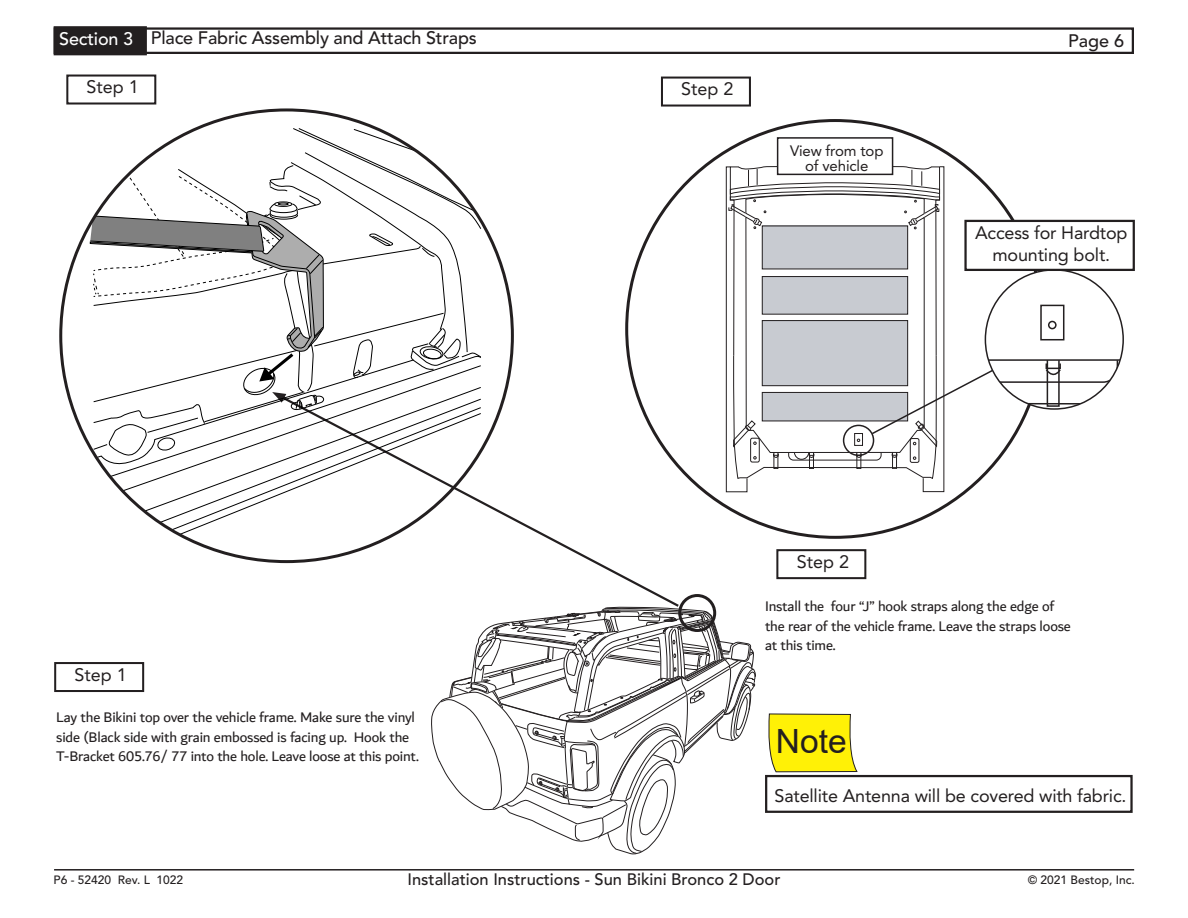
<style>
.page{position:relative;width:1188px;height:918px;background:#fff}
.page>*{position:absolute;margin:0;border:0;box-sizing:border-box;transform-origin:0 0}
.t1{font:33.45px "Arial";color:#231f20}
.t2{font:18px/21.6px "Avenir LT Std";letter-spacing:-.01em;color:#231f20;text-align:center}
.t3{font:500 18px "Avenir LT Std";letter-spacing:-.01em;color:#231f20}
.t4{font:500 18px "Avenir LT Std";letter-spacing:-.01em;color:#fff}
.t5{font:500 16.5px "Avenir LT Std";color:#231f20}
.t6{font:15px/19.5px "Dubai";letter-spacing:-.01em;color:#231f20}
.t7{font:15px/15px "Avenir LT Std";letter-spacing:-.01em;color:#231f20;text-align:center}
.t8{font:500 12px "Avenir LT Std";color:#231f20}
</style>
<div class="page">
<hr style="left:54px;top:869px;width:1080px;height:2px;background:#231f20">
<div style="left:54px;top:27px;width:1080px;height:27px;border:2px solid #231f20"></div>
<svg style="left:431px;top:607px;width:325px;height:247px"></svg>
<svg style="left:726px;top:165px;width:397px;height:327px"></svg>
<div style="left:966px;top:221px;width:168px;height:49px;background:#fff"></div>
<div style="left:964px;top:220px;width:171px;height:51px;border:2px solid #231f20"></div>
<div style="left:55px;top:27px;width:91px;height:27px;background:#231f20"></div>
<div style="left:54px;top:26px;width:93px;height:29px;border:2px solid #231f20"></div>
<svg style="left:66px;top:74px;width:91px;height:31px"></svg>
<svg style="left:281px;top:393px;width:400px;height:216px"></svg>
<svg style="left:208px;top:549px;width:274px;height:13px"></svg>
<svg style="left:168px;top:468px;width:314px;height:81px"></svg>
<svg style="left:131px;top:502px;width:350px;height:28px"></svg>
<svg style="left:101px;top:468px;width:380px;height:34px"></svg>
<svg style="left:90px;top:127px;width:392px;height:341px"></svg>
<div style="left:678px;top:594px;width:38px;height:38px;border:3px solid #231f20;border-radius:50%"></div>
<svg style="left:54px;top:662px;width:91px;height:30px"></svg>
<svg style="left:776px;top:549px;width:91px;height:31px"></svg>
<svg style="left:661px;top:76px;width:90px;height:31px"></svg>
<svg style="left:768px;top:714px;width:90px;height:58px"></svg>
<div style="left:765px;top:775px;width:368px;height:38px;border:2px solid #231f20"></div>
<div style="left:778px;top:138px;width:115px;height:36px;background:#fff"></div>
<div style="left:777px;top:137px;width:116px;height:38px;border:2px solid #231f20"></div>
<p class="t4" style="left:59px;top:29px;width:75px">Section 3</p>
<p class="t3" style="left:151px;top:28px;width:327px">Place Fabric Assembly and Attach Straps</p>
<p class="t2" style="left:87px;top:76px;width:54px">Step 1</p>
<p class="t2" style="left:75px;top:664px;width:54px">Step 1</p>
<p class="t6" style="left:56px;top:707px;width:364px">Lay the Bikini top over the vehicle frame. Make sure the vinyl side (Black side with grain embossed is facing up. Hook the<br>T-Bracket 605.76/ 77 into the hole. Leave loose at this point.</p>
<p class="t2" style="left:681px;top:78px;width:54px">Step 2</p>
<p class="t7" style="left:790px;top:143px;width:95px">View from top of vehicle</p>
<p class="t3" style="left:1068px;top:30px;width:58px">Page 6</p>
<p class="t2" style="left:975px;top:222px;width:154px">Access for Hardtop mounting bolt.</p>
<p class="t2" style="left:797px;top:551px;width:54px">Step 2</p>
<p class="t6" style="left:765px;top:596px;width:307px">Install the four “J” hook straps along the edge of the rear of the vehicle frame. Leave the straps loose at this time.</p>
<p class="t1" style="left:776px;top:718px;width:72px">Note</p>
<p class="t2" style="left:775px;top:786px;width:354px">Satellite Antenna will be covered with fabric.</p>
<p class="t8" style="left:54px;top:873px;width:131px">P6 - 52420 Rev. L 1022</p>
<p class="t5" style="left:408px;top:870px;width:374px">Installation Instructions - Sun Bikini Bronco 2 Door</p>
<p class="t8" style="left:1028px;top:873px;width:109px">© 2021 Bestop, Inc.</p>
</div>
